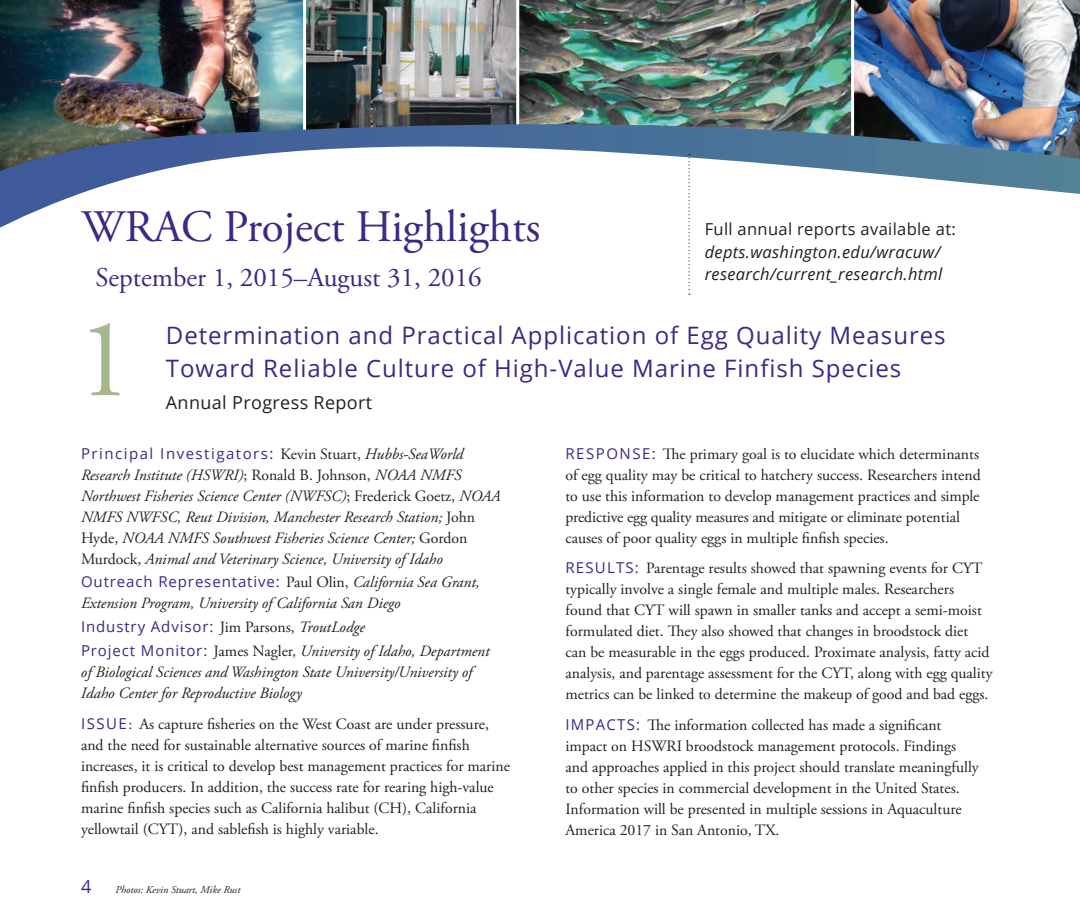
<style>
.page{position:relative;width:1080px;height:918px;background:#fff}
.page>*{position:absolute;margin:0;border:0;box-sizing:border-box;transform-origin:0 0}
.t1{font:112.5px "Adobe Garamond Pro";color:#a3b98d}
.t2{font:45px "Adobe Garamond Pro";color:#3c2886}
.t3{font:27px "Adobe Garamond Pro";color:#3c2886}
.t4{font:24px/33px "Open Sans";letter-spacing:.04em;color:#3c2886}
.t5{font:18px "Open Sans";letter-spacing:.02em;color:#231f20}
.t6{font:18px "Open Sans";color:#3c2886}
.t7{font:italic 16.5px/22.5px "Open Sans";letter-spacing:.02em;color:#231f20}
.t8{font:16.5px "Open Sans";letter-spacing:.02em;color:#231f20}
.t9{font:15.75px/21px "Adobe Garamond Pro";color:#231f20}
.t10{font:italic 15.75px/21px "Adobe Garamond Pro";color:#231f20}
.t11{font:15px "Open Sans";letter-spacing:.06em;color:#3c2886}
.t12{font:15px "Open Sans";letter-spacing:.1em;color:#3c2886}
.t13{font:italic 10.5px "Adobe Garamond Pro";color:#231f20}
.s1{font-family:"Adobe Garamond Pro";font-size:15.75px;color:#231f20}
.s2{font-family:"Adobe Garamond Pro";font-style:italic;font-size:15.75px;color:#231f20}
.s3{font-style:normal}
.s4{font-family:"Open Sans";font-style:normal;font-size:15px;color:#3c2886}
.s5{font-family:"Open Sans";font-size:15px;color:#3c2886}
.s6{color:#3c2886}
</style>
<div class="page">
<img style="left:306px;top:0;width:210px;height:115px">
<img style="left:854px;top:0;width:226px;height:115px">
<img style="left:519px;top:0;width:332px;height:115px">
<img style="left:0;top:0;width:303px;height:115px">
<svg style="left:0;top:115px;width:1080px;height:180px"></svg>
<svg style="left:688px;top:154px;width:2px;height:141px"></svg>
<h2 class="t2" style="left:81px;top:200px;width:460px">WRAC Project Highlights</h2>
<h3 class="t3" style="left:96px;top:261px;width:388px">September 1, 2015–August 31, 2016</h3>
<p class="t8" style="left:705px;top:218px;width:253px">Full annual reports available at:</p>
<p class="t7" style="left:705px;top:240px;width:239px">depts.washington.edu/wracuw/ research/current_research.html</p>
<h1 class="t1" style="left:76px;top:292px;width:58px">1</h1>
<h3 class="t4" style="left:166px;top:318px;width:781px">Determination and Practical Application of Egg Quality Measures<br>Toward Reliable Culture of High-Value Marine Finfish Species</h3>
<p class="t5" style="left:166px;top:390px;width:208px">Annual Progress Report</p>
<p class="t12" style="left:81px;top:443px;width:384px">Principal Investigators: <span class="s1">Kevin Stuart,</span> <span class="s2">Hubbs-SeaWorld</span></p>
<p class="t10" style="left:81px;top:464px;width:421px">Research Institute (HSWRI)<span class="s3">; Ronald B. Johnson,</span> NOAA NMFS Northwest Fisheries Science Center (NWFSC)<span class="s3">; Frederick Goetz,</span> NOAA NMFS NWFSC, Reut Division, Manchester Research Station; <span class="s3">John Hyde,</span> NOAA NMFS Southwest Fisheries Science Center; <span class="s3">Gordon Murdock,</span> Animal and Veterinary Science, University of Idaho</p>
<p class="t11" style="left:81px;top:572px;width:400px">Outreach Representative: <span class="s1">Paul Olin,</span> <span class="s2">California Sea Grant,</span></p>
<p class="t10" style="left:81px;top:593px;width:321px">Extension Program, University of California San Diego</p>
<p class="t11" style="left:81px;top:616px;width:285px">Industry Advisor: <span class="s1">Jim Parsons,</span> <span class="s2">TroutLodge</span></p>
<p class="t10" style="left:81px;top:641px;width:410px"><span class="s4">Project Monitor:</span> <span class="s3">James Nagler,</span> University of Idaho, Department of Biological Sciences and Washington State University/University of<br>Idaho Center for Reproductive Biology</p>
<p class="t9" style="left:81px;top:715px;width:431px"><span class="s5">ISSUE</span><span class="s6">:</span> As capture fisheries on the West Coast are under pressure, and the need for sustainable alternative sources of marine finfish increases, it is critical to develop best management practices for marine finfish producers. In addition, the success rate for rearing high-value marine finfish species such as California halibut (CH), California yellowtail (CYT), and sablefish is highly variable.</p>
<p class="t9" style="left:565px;top:444px;width:417px"><span class="s5">RESPONSE:</span> The primary goal is to elucidate which determinants of egg quality may be critical to hatchery success. Researchers intend to use this information to develop management practices and simple predictive egg quality measures and mitigate or eliminate potential causes of poor quality eggs in multiple finfish species.</p>
<p class="t9" style="left:565px;top:558px;width:429px"><span class="s5">RESULTS:</span> Parentage results showed that spawning events for CYT typically involve a single female and multiple males. Researchers found that CYT will spawn in smaller tanks and accept a semi-moist formulated diet. They also showed that changes in broodstock diet can be measurable in the eggs produced. Proximate analysis, fatty acid analysis, and parentage assessment for the CYT, along with egg quality metrics can be linked to determine the makeup of good and bad eggs.</p>
<p class="t9" style="left:566px;top:715px;width:415px"><span class="s5">IMPACTS:</span> The information collected has made a significant impact on HSWRI broodstock management protocols. Findings and approaches applied in this project should translate meaningfully to other species in commercial development in the United States.<br>Information will be presented in multiple sessions in Aquaculture America 2017 in San Antonio, TX.</p>
<p class="t6" style="left:81px;top:874px;width:12px">4</p>
<p class="t13" style="left:116px;top:884px;width:126px">Photos: Kevin Stuart, Mike Rust</p>
</div>
